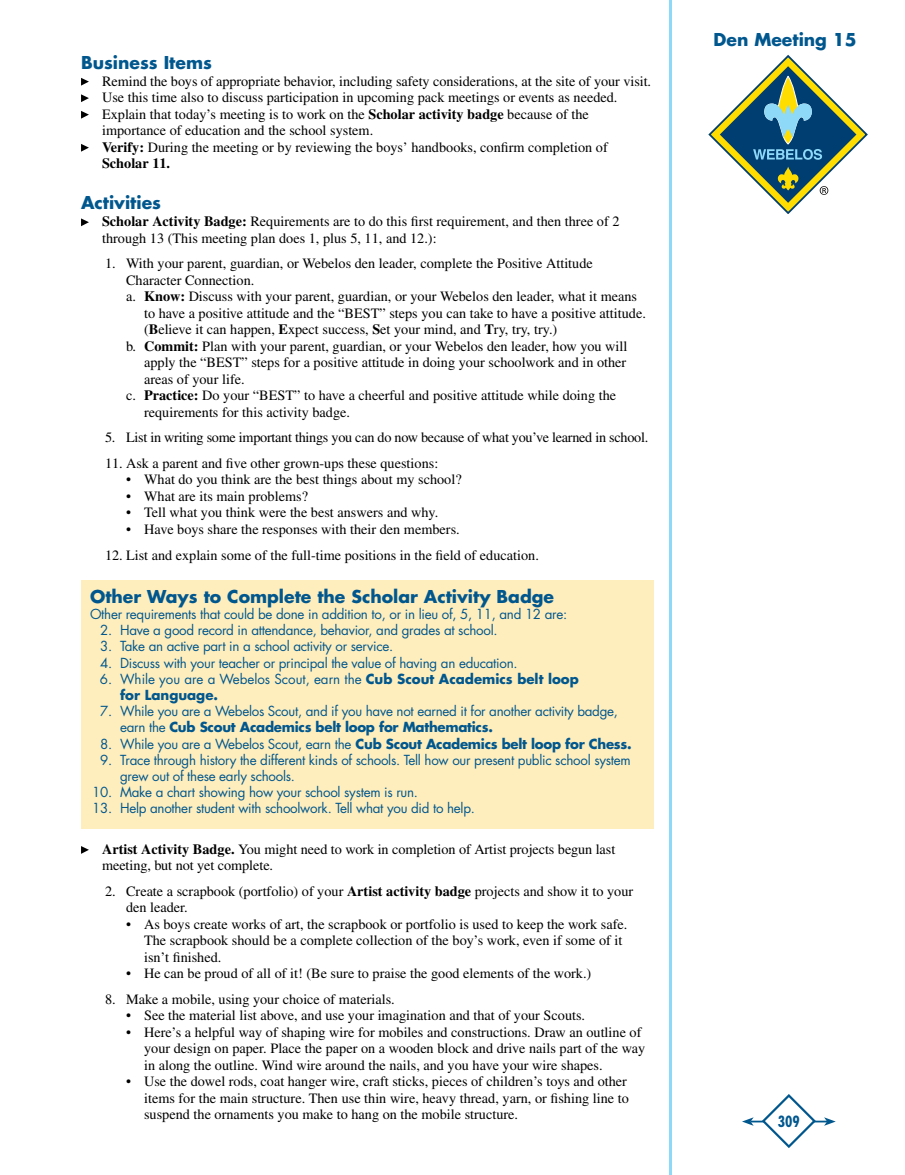
<style>
.page{position:relative;width:905px;height:1175px;background:#fff}
.page>*{position:absolute;margin:0;border:0;box-sizing:border-box;transform-origin:0 0}
.t1{font:700 17.25px "Futura";color:#00578e}
.t2{font:700 condensed 15px "Futura";color:#00578e}
.t3{font:14.25px/16.5px "Times";color:#000}
.t4{font:14.25px "Times";letter-spacing:-.02em;color:#000}
.t5{font:13.5px/16.2px "Futura";letter-spacing:-.02em;color:#00578e}
.t6{font:700 13.5px/16.2px "Futura";color:#00578e}
.s1{font-weight:700}
.s2{font-weight:400}
</style>
<div class="page">
<svg style="left:708px;top:55px;width:159px;height:158px"></svg>
<hr style="left:750px;top:1120px;width:77px;height:2px;background:#00578e">
<svg style="left:742px;top:1117px;width:11px;height:8px"></svg>
<svg style="left:824px;top:1117px;width:11px;height:8px"></svg>
<svg style="left:760px;top:1094px;width:57px;height:54px"></svg>
<hr style="left:669px;top:0;width:3px;height:1174px;background:#8ed8f8">
<svg style="left:81px;top:78px;width:8px;height:8px"></svg>
<svg style="left:81px;top:94px;width:8px;height:8px"></svg>
<svg style="left:81px;top:111px;width:8px;height:8px"></svg>
<svg style="left:81px;top:144px;width:8px;height:8px"></svg>
<svg style="left:81px;top:218px;width:8px;height:8px"></svg>
<div style="left:81px;top:580px;width:573px;height:248px;background:#ffeebd"></div>
<svg style="left:81px;top:846px;width:8px;height:8px"></svg>
<p class="t1" style="left:81px;top:51px;width:132px">Business Items</p>
<p class="t3" style="left:102px;top:73px;width:550px">Remind the boys of appropriate behavior, including safety considerations, at the site of your visit.<br>Use this time also to discuss participation in upcoming pack meetings or events as needed.<br>Explain that today’s meeting is to work on the <span class="s1">Scholar activity badge</span> because of the importance of education and the school system.<br><span class="s1">Verify:</span> During the meeting or by reviewing the boys’ handbooks, confirm completion of <span class="s1">Scholar 11.</span></p>
<p class="t1" style="left:81px;top:191px;width:81px">Activities</p>
<p class="t3" style="left:102px;top:213px;width:519px"><span class="s1">Scholar Activity Badge:</span> Requirements are to do this first requirement, and then three of 2 through 13 (This meeting plan does 1, plus 5, 11, and 12.):</p>
<p class="t3" style="left:105px;top:255px;width:489px">1. With your parent, guardian, or Webelos den leader, complete the Positive Attitude</p>
<p class="t3" style="left:126px;top:272px;width:130px">Character Connection.</p>
<p class="t3" style="left:126px;top:288px;width:512px">a. <span class="s1">Know:</span> Discuss with your parent, guardian, or your Webelos den leader, what it means</p>
<p class="t3" style="left:144px;top:305px;width:503px">to have a positive attitude and the “BEST” steps you can take to have a positive attitude.</p>
<p class="t3" style="left:144px;top:321px;width:415px">(<span class="s1">B</span>elieve it can happen, <span class="s1">E</span>xpect success, <span class="s1">S</span>et your mind, and <span class="s1">T</span>ry, try, try.)</p>
<p class="t3" style="left:126px;top:338px;width:503px">b. <span class="s1">Commit:</span> Plan with your parent, guardian, or your Webelos den leader, how you will</p>
<p class="t3" style="left:144px;top:354px;width:484px">apply the “BEST” steps for a positive attitude in doing your schoolwork and in other</p>
<p class="t3" style="left:144px;top:371px;width:102px">areas of your life.</p>
<p class="t3" style="left:126px;top:387px;width:491px">c. <span class="s1">Practice:</span> Do your “BEST” to have a cheerful and positive attitude while doing the</p>
<p class="t3" style="left:144px;top:404px;width:207px">requirements for this activity badge.</p>
<p class="t4" style="left:105px;top:429px;width:544px">5. List in writing some important things you can do now because of what you’ve learned in school.</p>
<p class="t3" style="left:105px;top:455px;width:335px">11. Ask a parent and five other grown-ups these questions:</p>
<p class="t3" style="left:126px;top:471px;width:337px">• What do you think are the best things about my school?</p>
<p class="t3" style="left:126px;top:488px;width:183px">• What are its main problems?</p>
<p class="t3" style="left:126px;top:504px;width:314px">• Tell what you think were the best answers and why.</p>
<p class="t3" style="left:126px;top:521px;width:335px">• Have boys share the responses with their den members.</p>
<p class="t3" style="left:105px;top:547px;width:435px">12. List and explain some of the full-time positions in the field of education.</p>
<p class="t1" style="left:90px;top:585px;width:465px">Other Ways to Complete the Scholar Activity Badge</p>
<p class="t5" style="left:90px;top:606px;width:478px">Other requirements that could be done in addition to, or in lieu of, 5, 11, and 12 are:</p>
<p class="t5" style="left:100px;top:622px;width:399px">2. Have a good record in attendance, behavior, and grades at school.</p>
<p class="t5" style="left:100px;top:638px;width:295px">3. Take an active part in a school activity or service.</p>
<p class="t5" style="left:100px;top:654px;width:419px">4. Discuss with your teacher or principal the value of having an education.</p>
<p class="t6" style="left:120px;top:670px;width:460px;text-indent:-20px"><span class="s2">6. While you are a Webelos Scout, earn the</span> Cub Scout Academics belt loop for Language.</p>
<p class="t5" style="left:120px;top:703px;width:499px;text-indent:-20px">7. While you are a Webelos Scout, and if you have not earned it for another activity badge, earn the <span class="s1">Cub Scout Academics belt loop for Mathematics.</span></p>
<p class="t5" style="left:100px;top:735px;width:533px">8. While you are a Webelos Scout, earn the <span class="s1">Cub Scout Academics belt loop for Chess.</span></p>
<p class="t5" style="left:120px;top:752px;width:512px;text-indent:-20px">9. Trace through history the different kinds of schools. Tell how our present public school system grew out of these early schools.</p>
<p class="t5" style="left:92px;top:784px;width:327px">10. Make a chart showing how your school system is run.</p>
<p class="t5" style="left:92px;top:800px;width:384px">13. Help another student with schoolwork. Tell what you did to help.</p>
<p class="t3" style="left:102px;top:840px;width:514px"><span class="s1">Artist Activity Badge.</span> You might need to work in completion of Artist projects begun last meeting, but not yet complete.</p>
<p class="t3" style="left:126px;top:882px;width:508px;text-indent:-21px">2. Create a scrapbook (portfolio) of your <span class="s1">Artist activity badge</span> projects and show it to your den leader.</p>
<p class="t3" style="left:144px;top:915px;width:485px;text-indent:-18px">• As boys create works of art, the scrapbook or portfolio is used to keep the work safe.<br>The scrapbook should be a complete collection of the boy’s work, even if some of it isn’t finished.</p>
<p class="t3" style="left:126px;top:965px;width:467px">• He can be proud of all of it! (Be sure to praise the good elements of the work.)</p>
<p class="t3" style="left:105px;top:990px;width:291px">8. Make a mobile, using your choice of materials.</p>
<p class="t3" style="left:126px;top:1007px;width:460px">• See the material list above, and use your imagination and that of your Scouts.</p>
<p class="t3" style="left:144px;top:1023px;width:502px;text-indent:-18px">• Here’s a helpful way of shaping wire for mobiles and constructions. Draw an outline of your design on paper. Place the paper on a wooden block and drive nails part of the way in along the outline. Wind wire around the nails, and you have your wire shapes.</p>
<p class="t3" style="left:144px;top:1073px;width:486px;text-indent:-18px">• Use the dowel rods, coat hanger wire, craft sticks, pieces of children’s toys and other items for the main structure. Then use thin wire, heavy thread, yarn, or fishing line to suspend the ornaments you make to hang on the mobile structure.</p>
<p class="t1" style="left:713px;top:28px;width:144px">Den Meeting 15</p>
<p class="t2" style="left:777px;top:1112px;width:24px">309</p>
</div>
